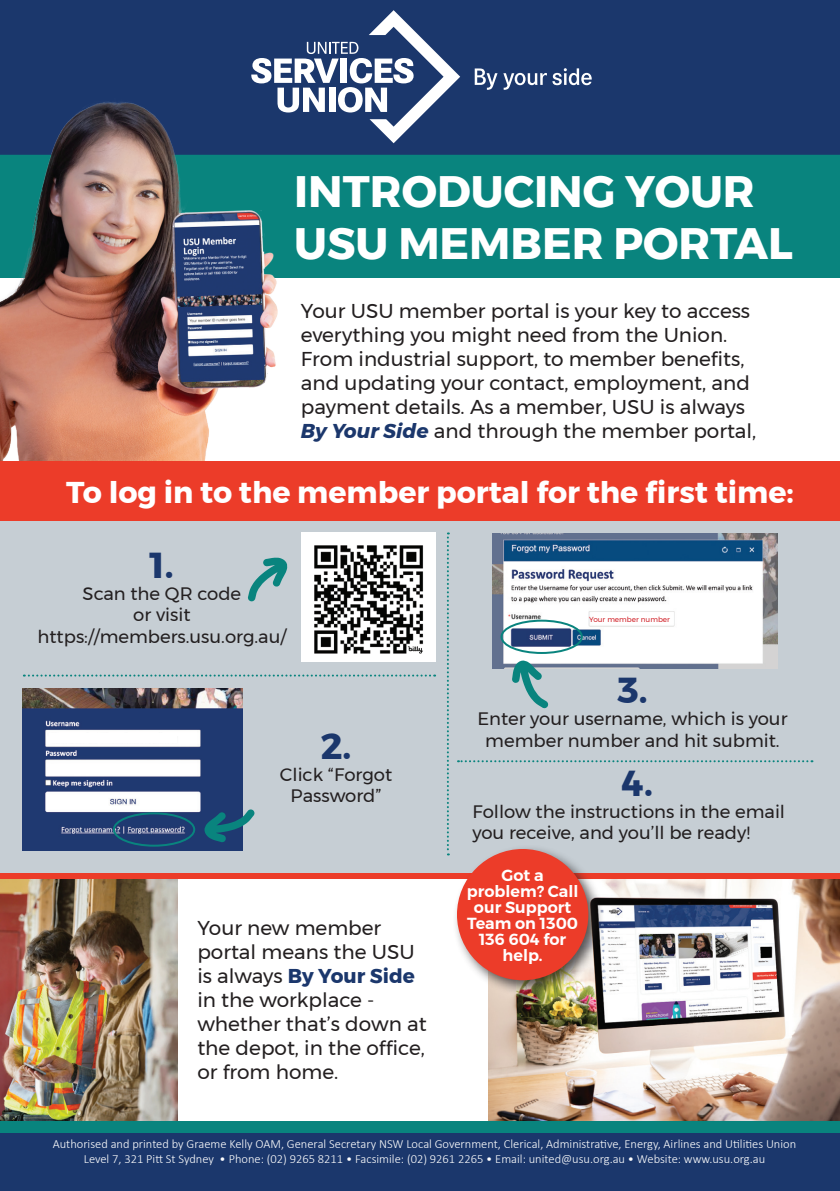
<style>
.page{position:relative;width:840px;height:1191px;background:#fff}
.page>*{position:absolute;margin:0;border:0;box-sizing:border-box;transform-origin:0 0}
.t1{font:56px "Peax Webdesignarrows";color:#09847e}
.t2{font:700 44px/52.8px "Montserrat";color:#fff}
.t3{font:700 36px "Montserrat";color:#1b376c}
.t4{font:700 30px "Montserrat";color:#fff}
.t5{font:20px/24px "Montserrat";color:#231f20}
.t6{font:18px/21.6px "Montserrat";color:#231f20;text-align:center}
.t7{font:600 16px/16px "Montserrat";color:#fff;text-align:center}
.t8{font:300 12.4px/15px "Calibri";color:#fff;text-align:center}
.t9{font:7.2px "Montserrat";color:#d1232a}
.s1{font-weight:700;font-style:italic;color:#1b376c}
.s2{font-weight:700;color:#1b376c}
</style>
<div class="page">
<img style="left:0;top:879px;width:178px;height:242px">
<svg style="left:0;top:872px;width:839px;height:7px;background:#e65041"></svg>
<img style="left:488px;top:879px;width:351px;height:242px">
<div style="left:0;top:155px;width:839px;height:123px;background:#09847e"></div>
<div style="left:0;top:0;width:839px;height:155px;background:#1b376c"></div>
<svg style="left:251px;top:10px;width:209px;height:133px"></svg>
<svg style="left:474px;top:68px;width:117px;height:22px"></svg>
<div style="left:0;top:1132px;width:839px;height:59px;background:#1b376c"></div>
<div style="left:0;top:1121px;width:839px;height:12px;background:#09847e"></div>
<img style="left:0;top:97px;width:277px;height:364px">
<div style="left:0;top:461px;width:839px;height:60px;background:#ec3c29"></div>
<div style="left:0;top:521px;width:839px;height:351px;background:#c6ced4"></div>
<img style="left:302px;top:532px;width:133px;height:129px">
<img style="left:23px;top:688px;width:219px;height:162px">
<svg style="left:24px;top:674px;width:411px;height:2px"></svg>
<svg style="left:457px;top:760px;width:355px;height:2px"></svg>
<svg style="left:446px;top:532px;width:2px;height:323px"></svg>
<div style="left:48px;top:763px;width:20px;height:12px;background:#fff"></div>
<div style="left:451px;top:843px;width:153px;height:153px;background:#231f20;opacity:.75"></div>
<div style="left:456px;top:849px;width:132px;height:131px;background:#ec3c29;border-radius:50%"></div>
<div style="left:49px;top:733px;width:128px;height:10px;background:#fff"></div>
<div style="left:113px;top:812px;width:82px;height:34px;border:2px solid #09847e;border-radius:50%"></div>
<img style="left:492px;top:533px;width:285px;height:135px">
<div style="left:500px;top:619px;width:82px;height:35px;border:2px solid #09847e;border-radius:50%"></div>
<div style="left:201px;top:794px;width:42px;height:57px;background:#1f3971"></div>
<svg style="left:504px;top:657px;width:55px;height:12px"></svg>
<p class="t2" style="left:294px;top:165px;width:500px">INTRODUCING YOUR<br>USU MEMBER PORTAL</p>
<p class="t5" style="left:301px;top:298px;width:456px">Your USU member portal is your key to access everything you might need from the Union.<br>From industrial support, to member benefits, and updating your contact, employment, and payment details. As a member, USU is always <span class="s1">By Your Side</span> and through the member portal,</p>
<p class="t4" style="left:66px;top:468px;width:728px">To log in to the member portal for the first time:</p>
<p class="t3" style="left:150px;top:536px;width:25px">1.</p>
<p class="t6" style="left:37px;top:582px;width:250px">Scan the QR code<br>or visit https://members.usu.org.au/</p>
<p class="t1" style="left:247px;top:546px;width:47px">V</p>
<p class="t3" style="left:320px;top:717px;width:32px">2.</p>
<p class="t6" style="left:280px;top:763px;width:114px">Click “Forgot<br>Password”</p>
<p class="t5" style="left:197px;top:916px;width:231px">Your new member portal means the USU is always <span class="s2">By Your Side </span>in the workplace - whether that’s down at the depot, in the office, or from home.</p>
<p class="t9" style="left:588px;top:613px;width:82px">Your member number</p>
<p class="t3" style="left:617px;top:662px;width:32px">3.</p>
<p class="t6" style="left:477px;top:707px;width:311px">Enter your username, which is your member number and hit submit.</p>
<p class="t3" style="left:622px;top:754px;width:32px">4.</p>
<p class="t6" style="left:472px;top:800px;width:314px;text-align:left">Follow the instructions in the email you receive, and you’ll be ready!</p>
<p class="t7" style="left:466px;top:867px;width:113px">Got a problem? Call our Support<br>Team on 1300<br>136 604 for help.</p>
<p class="t8" style="left:53px;top:1136px;width:744px">Authorised and printed by Graeme Kelly OAM, General Secretary NSW Local Government, Clerical, Administrative, Energy, Airlines and Utilities Union<br>Level 7, 321 Pitt St Sydney • Phone: (02) 9265 8211 • Facsimile: (02) 9261 2265 • Email: united@usu.org.au • Website: www.usu.org.au</p>
</div>
